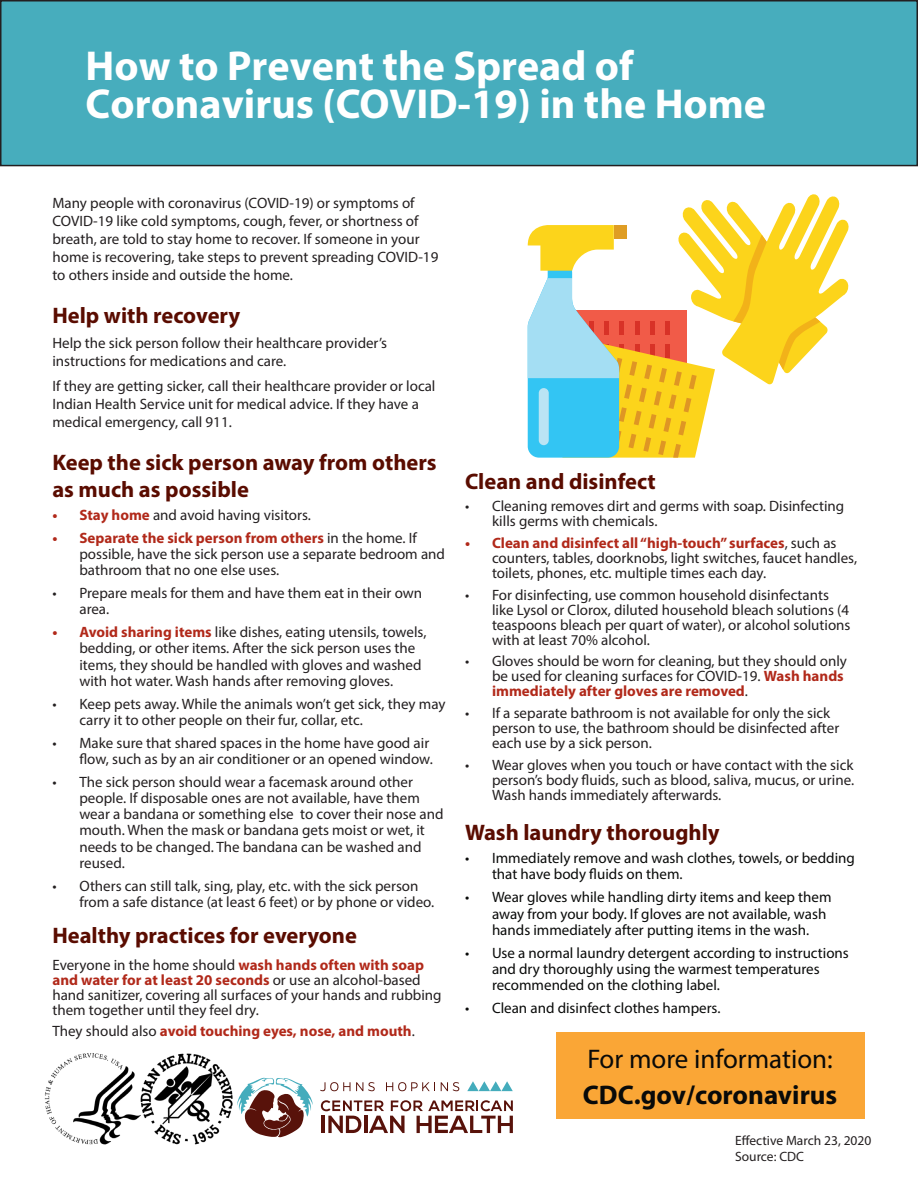
<style>
.page{position:relative;width:918px;height:1188px;background:#fff}
.page>*{position:absolute;margin:0;border:0;box-sizing:border-box;transform-origin:0 0}
.t1{font:700 42px/37.5px "Myriad Pro";color:#fff}
.t2{font:27px "Myriad Pro";color:#090a09}
.t3{font:700 27px "Myriad Pro";color:#090a09}
.t4{font:700 22.5px/27px "Myriad Pro";color:#5a0c00}
.t5{font:15px/15px "Myriad Pro";color:#231f20}
.t6{font:15px/16.2px "Myriad Pro";color:#090a09}
.t7{font:700 15px "Myriad Pro";color:#b1291a}
.t8{font:13.5px/16.2px "Myriad Pro";color:#231f20}
.s1{font-weight:700;color:#b1291a}
.s2{font-weight:400;color:#231f20}
</style>
<div class="page">
<div style="left:556px;top:1032px;width:309px;height:87px;background:#faa636"></div>
<div style="left:1px;top:1px;width:916px;height:165px;background:#47adbd"></div>
<div style="left:0;top:0;width:918px;height:166px;border:2px solid #231f20"></div>
<svg style="left:467px;top:1081px;width:46px;height:10px"></svg>
<svg style="left:321px;top:1100px;width:192px;height:33px"></svg>
<svg style="left:320px;top:1082px;width:55px;height:9px"></svg>
<svg style="left:386px;top:1082px;width:49px;height:9px"></svg>
<svg style="left:441px;top:1082px;width:18px;height:9px"></svg>
<svg style="left:237px;top:1078px;width:76px;height:59px"></svg>
<svg style="left:528px;top:194px;width:321px;height:264px"></svg>
<img style="left:44px;top:1053px;width:189px;height:92px">
<h1 class="t1" style="left:86px;top:46px;width:682px">How to Prevent the Spread of<br>Coronavirus (COVID-19) in the Home</h1>
<p class="t5" style="left:52px;top:194px;width:387px;line-height:18px">Many people with coronavirus (COVID-19) or symptoms of COVID-19 like cold symptoms, cough, fever, or shortness of breath, are told to stay home to recover. If someone in your home is recovering, take steps to prevent spreading COVID-19 to others inside and outside the home.</p>
<h3 class="t4" style="left:52px;top:301px;width:189px">Help with recovery</h3>
<p class="t5" style="left:52px;top:334px;width:336px;line-height:18px">Help the sick person follow their healthcare provider’s instructions for medications and care.</p>
<p class="t5" style="left:52px;top:376px;width:385px;line-height:18px">If they are getting sicker, call their healthcare provider or local<br>Indian Health Service unit for medical advice. If they have a medical emergency, call 911.</p>
<h3 class="t4" style="left:52px;top:448px;width:386px">Keep the sick person away from others as much as possible</h3>
<p class="t5" style="left:52px;top:507px;width:260px"><span class="s1">• Stay home</span> and avoid having visitors.</p>
<p class="t5" style="left:79px;top:529px;width:367px;line-height:16.2px;text-indent:-27px"><span class="s1">• Separate the sick person from others</span> in the home. If possible, have the sick person use a separate bedroom and bathroom that no one else uses.</p>
<p class="t5" style="left:79px;top:585px;width:344px;line-height:16.2px;text-indent:-27px">• Prepare meals for them and have them eat in their own area.</p>
<p class="t5" style="left:79px;top:624px;width:349px;line-height:16.2px;text-indent:-27px"><span class="s1">• Avoid sharing items</span> like dishes, eating utensils, towels, bedding, or other items. After the sick person uses the items, they should be handled with gloves and washed with hot water. Wash hands after removing gloves.</p>
<p class="t5" style="left:79px;top:695px;width:368px;line-height:16.2px;text-indent:-27px">• Keep pets away. While the animals won’t get sick, they may carry it to other people on their fur, collar, etc.</p>
<p class="t5" style="left:52px;top:734px;width:382px;line-height:16.2px;text-align:right">• Make sure that shared spaces in the home have good air flow, such as by an air conditioner or an opened window.</p>
<p class="t5" style="left:79px;top:774px;width:366px;line-height:16.2px;text-indent:-27px">• The sick person should wear a facemask around other people. If disposable ones are not available, have them wear a bandana or something else to cover their nose and mouth. When the mask or bandana gets moist or wet, it needs to be changed. The bandana can be washed and reused.</p>
<p class="t5" style="left:79px;top:877px;width:356px;line-height:16.2px;text-indent:-27px">• Others can still talk, sing, play, etc. with the sick person from a safe distance (at least 6 feet) or by phone or video.</p>
<h3 class="t4" style="left:52px;top:921px;width:306px">Healthy practices for everyone</h3>
<p class="t5" style="left:52px;top:957px;width:391px">Everyone in the home should <span class="s1">wash hands often with soap and water for at least 20 seconds</span> or use an alcohol-based hand sanitizer, covering all surfaces of your hands and rubbing them together until they feel dry.</p>
<p class="t7" style="left:52px;top:1022px;width:364px"><span class="s2">They should also</span> avoid touching eyes, nose, and mouth<span class="s2">.</span></p>
<h3 class="t4" style="left:465px;top:468px;width:192px">Clean and disinfect</h3>
<p class="t5" style="left:492px;top:498px;width:354px;text-indent:-27px">• Cleaning removes dirt and germs with soap. Disinfecting kills germs with chemicals.</p>
<p class="t5" style="left:492px;top:535px;width:367px;text-indent:-27px"><span class="s1">• Clean and disinfect all “high-touch” surfaces</span>, such as counters, tables, doorknobs, light switches, faucet handles, toilets, phones, etc. multiple times each day.</p>
<p class="t5" style="left:492px;top:587px;width:360px;text-indent:-27px">• For disinfecting, use common household disinfectants like Lysol or Clorox, diluted household bleach solutions (4 teaspoons bleach per quart of water), or alcohol solutions with at least 70% alcohol.</p>
<p class="t5" style="left:492px;top:654px;width:357px;text-indent:-27px">• Gloves should be worn for cleaning, but they should only be used for cleaning surfaces for COVID-19. <span class="s1">Wash hands immediately after gloves are removed</span>.</p>
<p class="t5" style="left:492px;top:705px;width:349px;text-indent:-27px">• If a separate bathroom is not available for only the sick person to use, the bathroom should be disinfected after each use by a sick person.</p>
<p class="t5" style="left:492px;top:757px;width:364px;text-align:justify;text-indent:-27px">• Wear gloves when you touch or have contact with the sick person’s body fluids, such as blood, saliva, mucus, or urine.<br>Wash hands immediately afterwards.</p>
<h3 class="t4" style="left:465px;top:819px;width:256px">Wash laundry thoroughly</h3>
<p class="t6" style="left:492px;top:850px;width:364px;text-indent:-27px">• Immediately remove and wash clothes, towels, or bedding that have body fluids on them.</p>
<p class="t6" style="left:492px;top:889px;width:341px;text-indent:-27px">• Wear gloves while handling dirty items and keep them away from your body. If gloves are not available, wash hands immediately after putting items in the wash.</p>
<p class="t6" style="left:492px;top:944px;width:358px;text-indent:-27px">• Use a normal laundry detergent according to instructions and dry thoroughly using the warmest temperatures recommended on the clothing label.</p>
<p class="t6" style="left:465px;top:1000px;width:257px">• Clean and disinfect clothes hampers.</p>
<h2 class="t2" style="left:587px;top:1042px;width:247px">For more information:</h2>
<h2 class="t3" style="left:583px;top:1077px;width:256px">CDC.gov/coronavirus</h2>
<p class="t8" style="left:735px;top:1132px;width:138px">Effective March 23, 2020<br>Source: CDC</p>
</div>
